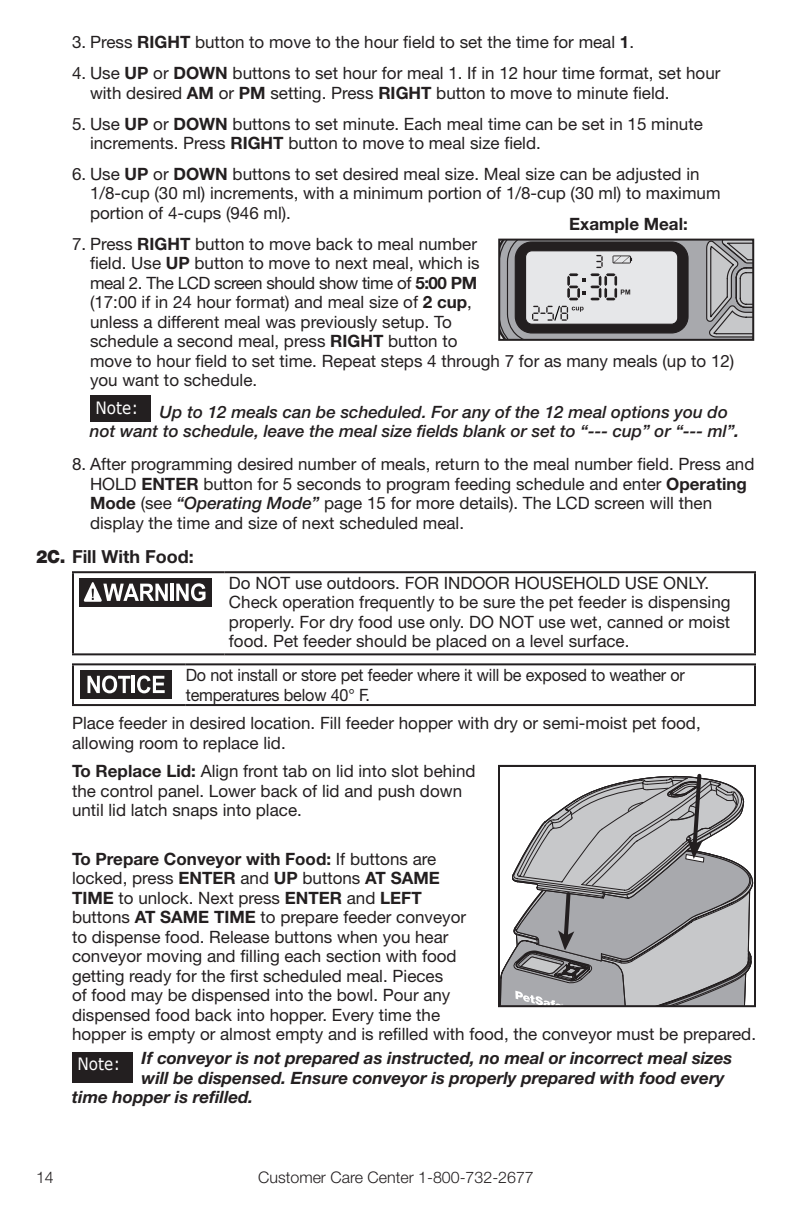
<style>
.page{position:relative;width:792px;height:1224px;background:#fff}
.page>*{position:absolute;margin:0;border:0;box-sizing:border-box;transform-origin:0 0}
.t1{font:700 18px "Helvetica Neue LT Std";color:#231f20}
.t2{font:17px/19.4px "Helvetica Neue LT Std";color:#231f20}
.t3{font:italic 700 17px "Helvetica Neue LT Std";color:#231f20}
.t4{font:italic 500 17px/19.4px "Helvetica Neue LT Std";color:#231f20}
.t5{font:17px/19.4px "Helvetica Neue LT Std";color:#231f20;scale:.95 1}
.t6{font:700 17px "Helvetica Neue";color:#231f20}
.t7{font:17px "Verdana";color:#fff;scale:.9 1}
.t8{font:300 16px "Helvetica Neue";color:#231f20}
.s1{font-weight:700}
.s2{font-weight:500;font-style:italic}
.s3{font-weight:900}
</style>
<div class="page">
<div style="left:90px;top:395px;width:60px;height:27px;background:#231f20"></div>
<hr style="left:72px;top:571px;width:153px;height:2px;background:#231f20">
<hr style="left:72px;top:573px;width:2px;height:80px;background:#231f20">
<hr style="left:225px;top:571px;width:531px;height:2px;background:#231f20">
<hr style="left:754px;top:573px;width:2px;height:80px;background:#231f20">
<hr style="left:72px;top:653px;width:153px;height:2px;background:#231f20">
<hr style="left:225px;top:653px;width:531px;height:2px;background:#231f20">
<div style="left:79px;top:578px;width:132px;height:28px;background:#231f20"></div>
<hr style="left:171px;top:584px;width:3px;height:17px;background:#fff">
<svg style="left:176px;top:583px;width:30px;height:18px"></svg>
<svg style="left:83px;top:582px;width:85px;height:20px"></svg>
<hr style="left:72px;top:663px;width:114px;height:2px;background:#231f20">
<hr style="left:72px;top:665px;width:2px;height:39px;background:#231f20">
<hr style="left:186px;top:663px;width:570px;height:2px;background:#231f20">
<hr style="left:754px;top:665px;width:2px;height:39px;background:#231f20">
<hr style="left:72px;top:704px;width:114px;height:2px;background:#231f20">
<hr style="left:186px;top:704px;width:570px;height:2px;background:#231f20">
<div style="left:80px;top:670px;width:92px;height:28px;background:#231f20"></div>
<svg style="left:87px;top:676px;width:43px;height:17px"></svg>
<hr style="left:132px;top:676px;width:3px;height:17px;background:#fff">
<svg style="left:137px;top:676px;width:28px;height:17px"></svg>
<div style="left:72px;top:1052px;width:60px;height:30px;background:#231f20"></div>
<svg style="left:501px;top:242px;width:250px;height:96px;background:#a1a0a3"></svg>
<div style="left:498px;top:239px;width:256px;height:102px;border:2px solid #231f20"></div>
<svg style="left:501px;top:773px;width:252px;height:231px"></svg>
<div style="left:498px;top:765px;width:258px;height:242px;border:2px solid #231f20"></div>
<p class="t2" style="left:72px;top:32px;width:564px">3. Press <span class="s1">RIGHT</span> button to move to the hour field to set the time for meal <span class="s1">1</span>.</p>
<p class="t2" style="left:90px;top:63px;width:632px;text-indent:-18px">4. Use <span class="s1">UP</span> or <span class="s1">DOWN</span> buttons to set hour for meal 1. If in 12 hour time format, set hour with desired <span class="s1">AM</span> or <span class="s1">PM</span> setting. Press <span class="s1">RIGHT</span> button to move to minute field.</p>
<p class="t2" style="left:90px;top:114px;width:614px;text-indent:-18px">5. Use <span class="s1">UP</span> or <span class="s1">DOWN</span> buttons to set minute. Each meal time can be set in 15 minute increments. Press <span class="s1">RIGHT</span> button to move to meal size field.</p>
<p class="t2" style="left:90px;top:164px;width:632px;text-indent:-18px">6. Use <span class="s1">UP</span> or <span class="s1">DOWN</span> buttons to set desired meal size. Meal size can be adjusted in<br>1/8-cup (30 ml) increments, with a minimum portion of 1/8-cup (30 ml) to maximum portion of 4-cups (946 ml).</p>
<p class="t2" style="left:90px;top:234px;width:646px;text-indent:-18px">7. Press <span class="s1">RIGHT</span> button to move back to meal number<br>field. Use <span class="s1">UP</span> button to move to next meal, which is<br>meal 2. The LCD screen should show time of <span class="s1">5:00 PM<br></span>(17:00 if in 24 hour format) and meal size of <span class="s1">2 cup</span>,<br>unless a different meal was previously setup. To<br>schedule a second meal, press <span class="s1">RIGHT</span> button to<br>move to hour field to set time. Repeat steps 4 through 7 for as many meals (up to 12) you want to schedule.</p>
<p class="t7" style="left:96px;top:397px;width:49px">Note:</p>
<p class="t6" style="left:569px;top:213px;width:120px">Example Meal:</p>
<p class="t4" style="left:90px;top:402px;width:651px;text-indent:70px">Up to 12 meals can be scheduled. For any of the 12 meal options you do not want to schedule, leave the meal size fields blank or set to “--- cup” or “--- ml”<span class="s1">.</span></p>
<p class="t2" style="left:90px;top:454px;width:666px;text-indent:-18px">8. After programming desired number of meals, return to the meal number field. Press and HOLD <span class="s1">ENTER</span> button for 5 seconds to program feeding schedule and enter <span class="s1">Operating Mode</span> (see <span class="s2">“Operating Mode”</span> page 15 for more details). The LCD screen will then display the time and size of next scheduled meal.</p>
<p class="t1" style="left:36px;top:546px;width:159px"><span class="s3">2C.</span> Fill With Food:</p>
<p class="t2" style="left:229px;top:573px;width:503px">Do NOT use outdoors. FOR INDOOR HOUSEHOLD USE ONLY.<br>Check operation frequently to be sure the pet feeder is dispensing properly. For dry food use only. DO NOT use wet, canned or moist food. Pet feeder should be placed on a level surface.</p>
<p class="t5" style="left:186px;top:665px;width:527px">Do not install or store pet feeder where it will be exposed to weather or temperatures below 40° F.</p>
<p class="t2" style="left:72px;top:713px;width:630px">Place feeder in desired location. Fill feeder hopper with dry or semi-moist pet food, allowing room to replace lid.</p>
<p class="t2" style="left:72px;top:761px;width:405px"><span class="s1">To Replace Lid:</span> Align front tab on lid into slot behind the control panel. Lower back of lid and push down until lid latch snaps into place.</p>
<p class="t2" style="left:72px;top:849px;width:686px"><span class="s1">To Prepare Conveyor with Food:</span> If buttons are<br>locked, press <span class="s1">ENTER</span> and <span class="s1">UP</span> buttons <span class="s1">AT SAME<br>TIME</span> to unlock. Next press <span class="s1">ENTER</span> and <span class="s1">LEFT<br></span>buttons <span class="s1">AT SAME TIME</span> to prepare feeder conveyor<br>to dispense food. Release buttons when you hear<br>conveyor moving and filling each section with food<br>getting ready for the first scheduled meal. Pieces<br>of food may be dispensed into the bowl. Pour any<br>dispensed food back into hopper. Every time the<br>hopper is empty or almost empty and is refilled with food, the conveyor must be prepared.</p>
<p class="t7" style="left:78px;top:1053px;width:49px">Note:</p>
<p class="t3" style="left:142px;top:1048px;width:592px">If conveyor is not prepared as instructed, no meal or incorrect meal sizes</p>
<p class="t3" style="left:142px;top:1067px;width:585px">will be dispensed. Ensure conveyor is properly prepared with food every</p>
<p class="t3" style="left:72px;top:1087px;width:183px">time hopper is refilled.</p>
<p class="t8" style="left:36px;top:1167px;width:19px">14</p>
<p class="t8" style="left:258px;top:1167px;width:277px">Customer Care Center 1-800-732-2677</p>
</div>
